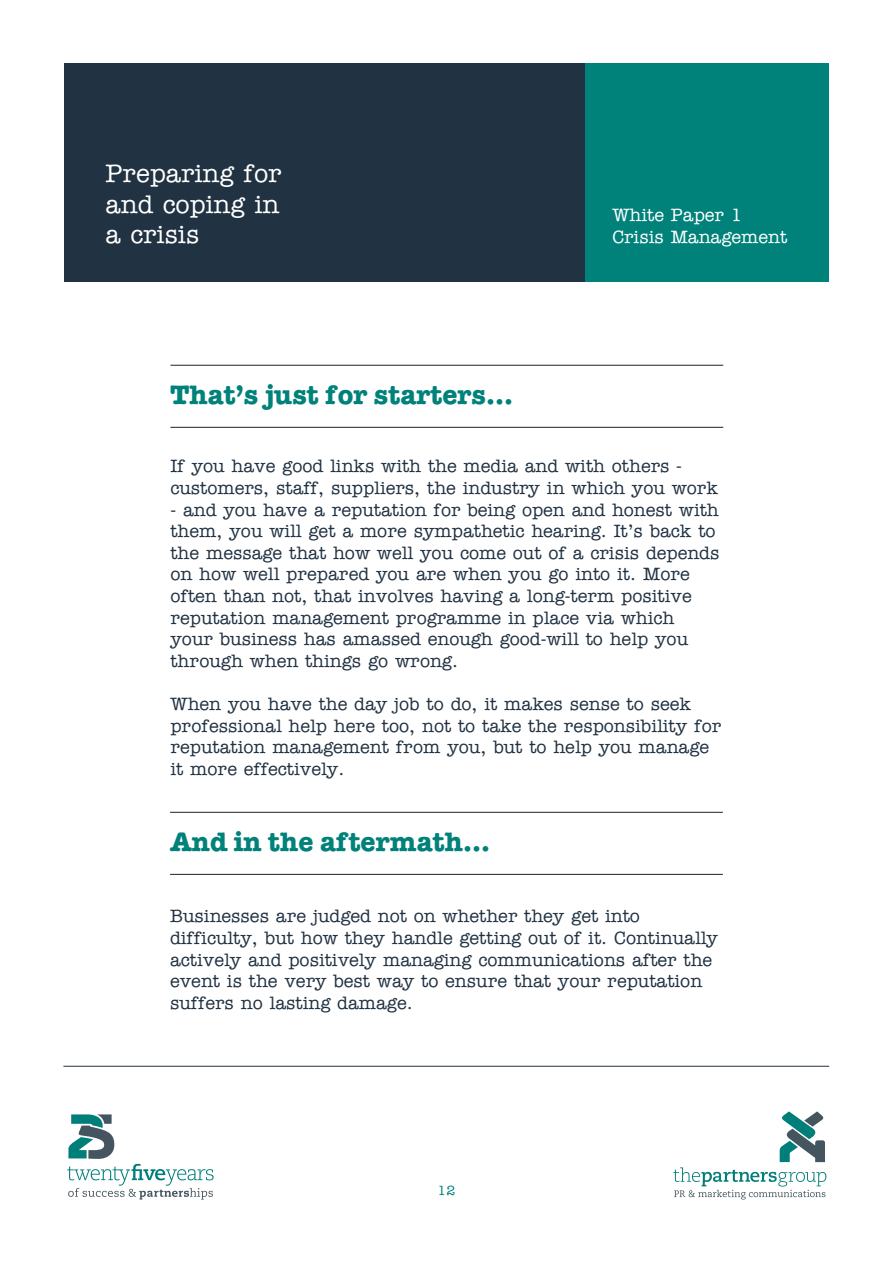
<style>
.page{position:relative;width:893px;height:1263px;background:#fff}
.page>*{position:absolute;margin:0;border:0;box-sizing:border-box;transform-origin:0 0}
.t1{font:700 27px "American Typewriter";color:#00827a}
.t2{font:500 25.5px/30.6px "American Typewriter";color:#fff;text-align:justify}
.t3{font:500 18px/21.6px "American Typewriter";color:#213242}
.t4{font:500 18px/21.6px "American Typewriter";color:#fff}
.t5{font:500 13.5px "American Typewriter";color:#00827a}
</style>
<div class="page">
<svg style="left:673px;top:1111px;width:153px;height:88px"></svg>
<svg style="left:67px;top:1114px;width:147px;height:85px"></svg>
<hr style="left:63px;top:1066px;width:766px;height:1px;background:#213242">
<div style="left:64px;top:64px;width:520px;height:218px;background:#213242"></div>
<div style="left:585px;top:64px;width:244px;height:218px;background:#00827a"></div>
<hr style="left:170px;top:365px;width:553px;height:1px;background:#231f20">
<hr style="left:170px;top:427px;width:553px;height:1px;background:#231f20">
<hr style="left:170px;top:812px;width:553px;height:1px;background:#231f20">
<hr style="left:170px;top:874px;width:553px;height:1px;background:#231f20">
<h2 class="t2" style="left:106px;top:160px;width:177px">Preparing for and coping in a crisis</h2>
<h1 class="t1" style="left:170px;top:385px;width:344px">That’s just for starters…</h1>
<p class="t4" style="left:612px;top:206px;width:176px">White Paper 1<br>Crisis Management</p>
<p class="t3" style="left:170px;top:457px;width:549px">If you have good links with the media and with others - customers, staff, suppliers, the industry in which you work</p>
<p class="t3" style="left:170px;top:500px;width:550px">- and you have a reputation for being open and honest with them, you will get a more sympathetic hearing. It’s back to the message that how well you come out of a crisis depends on how well prepared you are when you go into it. More often than not, that involves having a long-term positive reputation management programme in place via which your business has amassed enough good-will to help you through when things go wrong.</p>
<p class="t3" style="left:170px;top:695px;width:552px">When you have the day job to do, it makes sense to seek professional help here too, not to take the responsibility for reputation management from you, but to help you manage it more effectively.</p>
<h1 class="t1" style="left:170px;top:832px;width:322px">And in the aftermath…</h1>
<p class="t3" style="left:170px;top:907px;width:549px">Businesses are judged not on whether they get into difficulty, but how they handle getting out of it. Continually actively and positively managing communications after the event is the very best way to ensure that your reputation suffers no lasting damage.</p>
<p class="t5" style="left:438px;top:1186px;width:19px">12</p>
</div>
